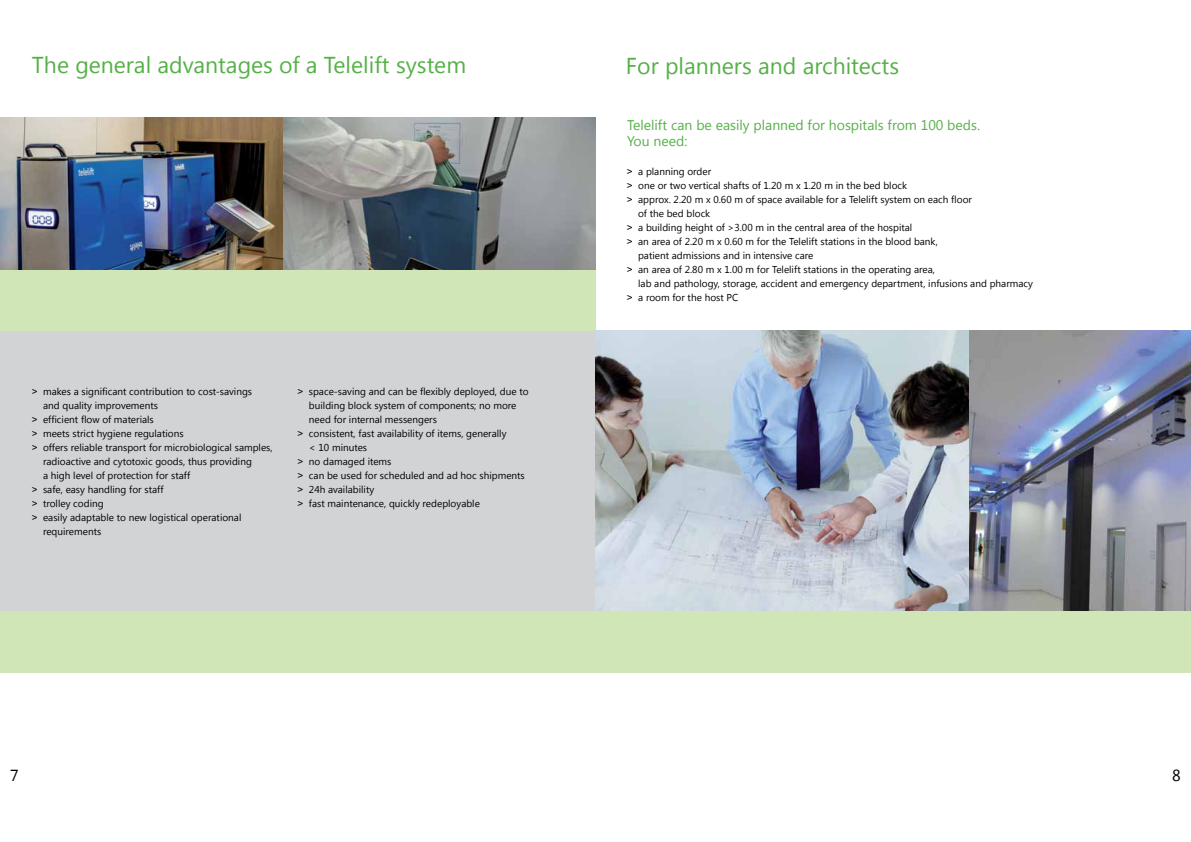
<style>
.page{position:relative;width:1191px;height:842px;background:#fff}
.page>*{position:absolute;margin:0;border:0;box-sizing:border-box;transform-origin:0 0}
.t1{font:23px "Segoe UI";color:#55b047}
.t2{font:16px "Segoe UI";color:#000}
.t3{font:14px/16.8px "Segoe UI";color:#55b047}
.t4{font:10px "Segoe UI";color:#000}
</style>
<div class="page">
<div style="left:0;top:331px;width:595px;height:280px;background:#d1d3d4"></div>
<div style="left:0;top:269px;width:595px;height:62px;background:#d0e6b7"></div>
<img style="left:0;top:118px;width:283px;height:151px">
<img style="left:283px;top:118px;width:312px;height:151px">
<img style="left:968px;top:331px;width:223px;height:280px">
<img style="left:595px;top:331px;width:373px;height:280px">
<div style="left:0;top:611px;width:1191px;height:62px;background:#d0e6b7"></div>
<h1 class="t1" style="left:32px;top:49px;width:436px">The general advantages of a Telelift system</h1>
<h1 class="t1" style="left:626px;top:50px;width:275px">For planners and architects</h1>
<h3 class="t3" style="left:627px;top:116px;width:354px">Telelift can be easily planned for hospitals from 100 beds.<br>You need:</h3>
<p class="t4" style="left:32px;top:384px;width:222px">˃ makes a significant contribution to cost-savings</p>
<p class="t4" style="left:43px;top:398px;width:117px">and quality improvements</p>
<p class="t4" style="left:32px;top:412px;width:124px">˃ efficient flow of materials</p>
<p class="t4" style="left:32px;top:426px;width:153px">˃ meets strict hygiene regulations</p>
<p class="t4" style="left:32px;top:440px;width:242px">˃ offers reliable transport for microbiological samples,</p>
<p class="t4" style="left:43px;top:454px;width:210px">radioactive and cytotoxic goods, thus providing</p>
<p class="t4" style="left:43px;top:468px;width:149px">a high level of protection for staff</p>
<p class="t4" style="left:32px;top:482px;width:133px">˃ safe, easy handling for staff</p>
<p class="t4" style="left:32px;top:496px;width:73px">˃ trolley coding</p>
<p class="t4" style="left:32px;top:510px;width:211px">˃ easily adaptable to new logistical operational</p>
<p class="t4" style="left:43px;top:524px;width:60px">requirements</p>
<p class="t4" style="left:298px;top:384px;width:232px">˃ space-saving and can be flexibly deployed, due to</p>
<p class="t4" style="left:309px;top:398px;width:209px">building block system of components; no more</p>
<p class="t4" style="left:309px;top:412px;width:130px">need for internal messengers</p>
<p class="t4" style="left:298px;top:426px;width:210px">˃ consistent, fast availability of items, generally</p>
<p class="t4" style="left:309px;top:440px;width:60px">&lt; 10 minutes</p>
<p class="t4" style="left:298px;top:454px;width:95px">˃ no damaged items</p>
<p class="t4" style="left:298px;top:468px;width:229px">˃ can be used for scheduled and ad hoc shipments</p>
<p class="t4" style="left:298px;top:482px;width:78px">˃ 24h availability</p>
<p class="t4" style="left:298px;top:496px;width:184px">˃ fast maintenance, quickly redeployable</p>
<p class="t4" style="left:627px;top:165px;width:86px">˃ a planning order</p>
<p class="t4" style="left:627px;top:179px;width:282px">˃ one or two vertical shafts of 1.20 m x 1.20 m in the bed block</p>
<p class="t4" style="left:627px;top:193px;width:347px">˃ approx. 2.20 m x 0.60 m of space available for a Telelift system on each floor</p>
<p class="t4" style="left:638px;top:207px;width:74px">of the bed block</p>
<p class="t4" style="left:627px;top:221px;width:287px">˃ a building height of &gt;3.00 m in the central area of the hospital</p>
<p class="t4" style="left:627px;top:235px;width:313px">˃ an area of 2.20 m x 0.60 m for the Telelift stations in the blood bank,</p>
<p class="t4" style="left:638px;top:249px;width:177px">patient admissions and in intensive care</p>
<p class="t4" style="left:627px;top:263px;width:310px">˃ an area of 2.80 m x 1.00 m for Telelift stations in the operating area,</p>
<p class="t4" style="left:638px;top:277px;width:396px">lab and pathology, storage, accident and emergency department, infusions and pharmacy</p>
<p class="t4" style="left:627px;top:291px;width:113px">˃ a room for the host PC</p>
<h2 class="t2" style="left:10px;top:764px;width:10px">7</h2>
<h2 class="t2" style="left:1172px;top:764px;width:10px">8</h2>
</div>
